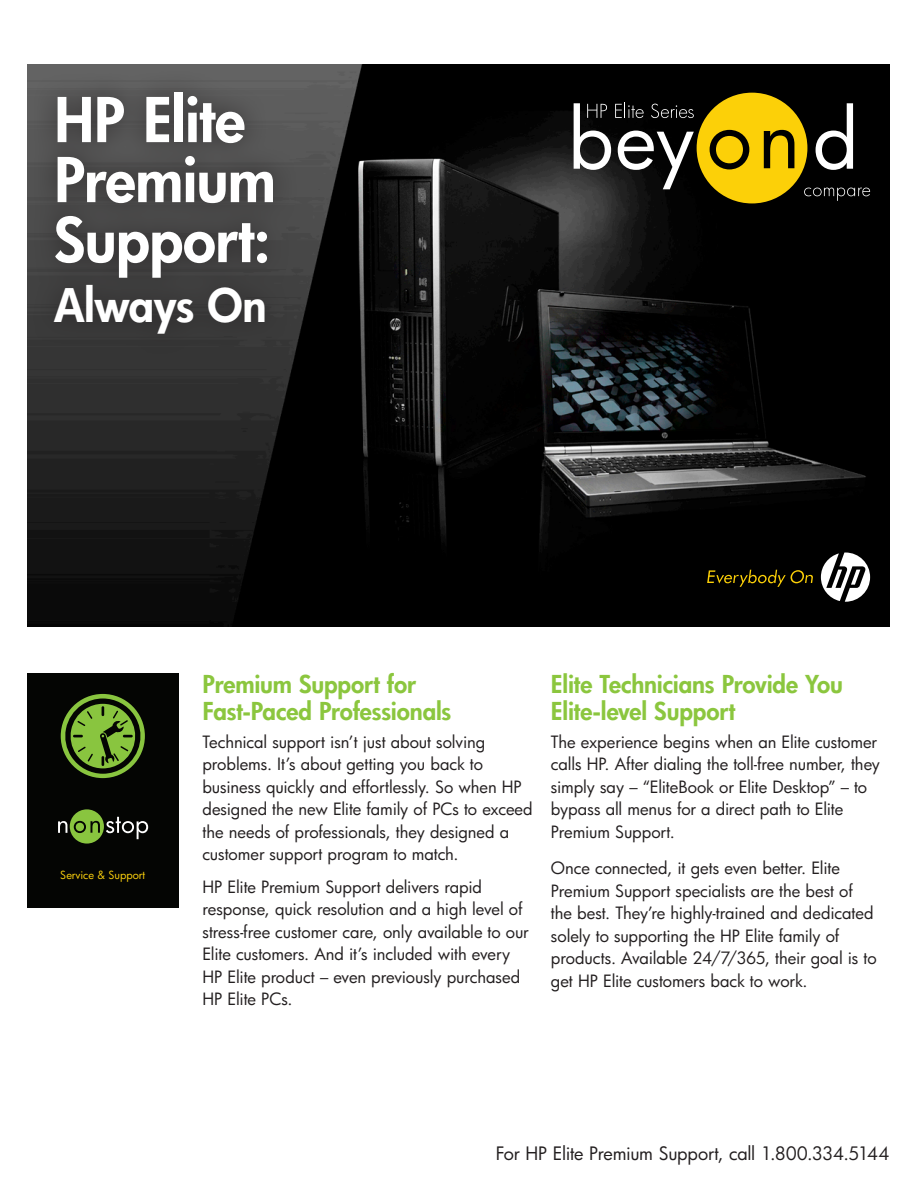
<style>
.page{position:relative;width:918px;height:1188px;background:#fff}
.page>*{position:absolute;margin:0;border:0;box-sizing:border-box;transform-origin:0 0}
.t1{font:800 60px/60px "HP Futura";letter-spacing:-.01em;color:#fff}
.t2{font:800 45px "HP Futura";letter-spacing:-.01em;color:#fff}
.Headline_14pt{font:800 24px/27px "HP Futura";letter-spacing:-.005em;color:#8bc63e}
.t3{font:18px "HP Futura";letter-spacing:-.015em;color:#231f20}
.Body_text_9_5pt{font:16.5px/22.5px "HP Futura";letter-spacing:-.005em;color:#231f20}
.t4{font:10.95px "HP Futura";color:#fcd10d}
</style>
<div class="page">
<div style="left:27px;top:673px;width:151px;height:234px;background:#040503"></div>
<svg style="left:61px;top:694px;width:84px;height:84px"></svg>
<svg style="left:58px;top:809px;width:90px;height:35px"></svg>
<img style="left:27px;top:65px;width:863px;height:561px">
<div style="left:31px;top:69px;width:267px;height:289px;background:#231f20;opacity:.75"></div>
<svg style="left:707px;top:570px;width:106px;height:17px;background:#302801"></svg>
<svg style="left:821px;top:553px;width:49px;height:49px"></svg>
<svg style="left:574px;top:93px;width:296px;height:110px;background:#5e5320"></svg>
<p class="t1" style="left:54px;top:89px;width:223px">HP Elite<br>Premium<br>Support:</p>
<p class="t2" style="left:54px;top:275px;width:214px">Always On</p>
<p class="t4" style="left:60px;top:867px;width:86px">Service &amp; Support</p>
<p class="Headline_14pt" style="left:202px;top:670px;width:250px">Premium Support for<br>Fast-Paced Professionals</p>
<p class="Body_text_9_5pt" style="left:202px;top:730px;width:332px">Technical support isn’t just about solving problems. It’s about getting you back to business quickly and effortlessly. So when HP designed the new Elite family of PCs to exceed the needs of professionals, they designed a customer support program to match.</p>
<p class="Body_text_9_5pt" style="left:202px;top:875px;width:328px">HP Elite Premium Support delivers rapid response, quick resolution and a high level of stress-free customer care, only available to our Elite customers. And it’s included with every HP Elite product – even previously purchased HP Elite PCs.</p>
<p class="Headline_14pt" style="left:551px;top:670px;width:294px">Elite Technicians Provide You<br>Elite-level Support</p>
<p class="Body_text_9_5pt" style="left:551px;top:730px;width:331px">The experience begins when an Elite customer calls HP. After dialing the toll-free number, they simply say – “EliteBook or Elite Desktop” – to bypass all menus for a direct path to Elite Premium Support.</p>
<p class="Body_text_9_5pt" style="left:551px;top:856px;width:327px">Once connected, it gets even better. Elite Premium Support specialists are the best of the best. They’re highly-trained and dedicated solely to supporting the HP Elite family of products. Available 24/7/365, their goal is to get HP Elite customers back to work.</p>
<p class="t3" style="left:496px;top:1141px;width:395px">For HP Elite Premium Support, call 1.800.334.5144</p>
</div>
